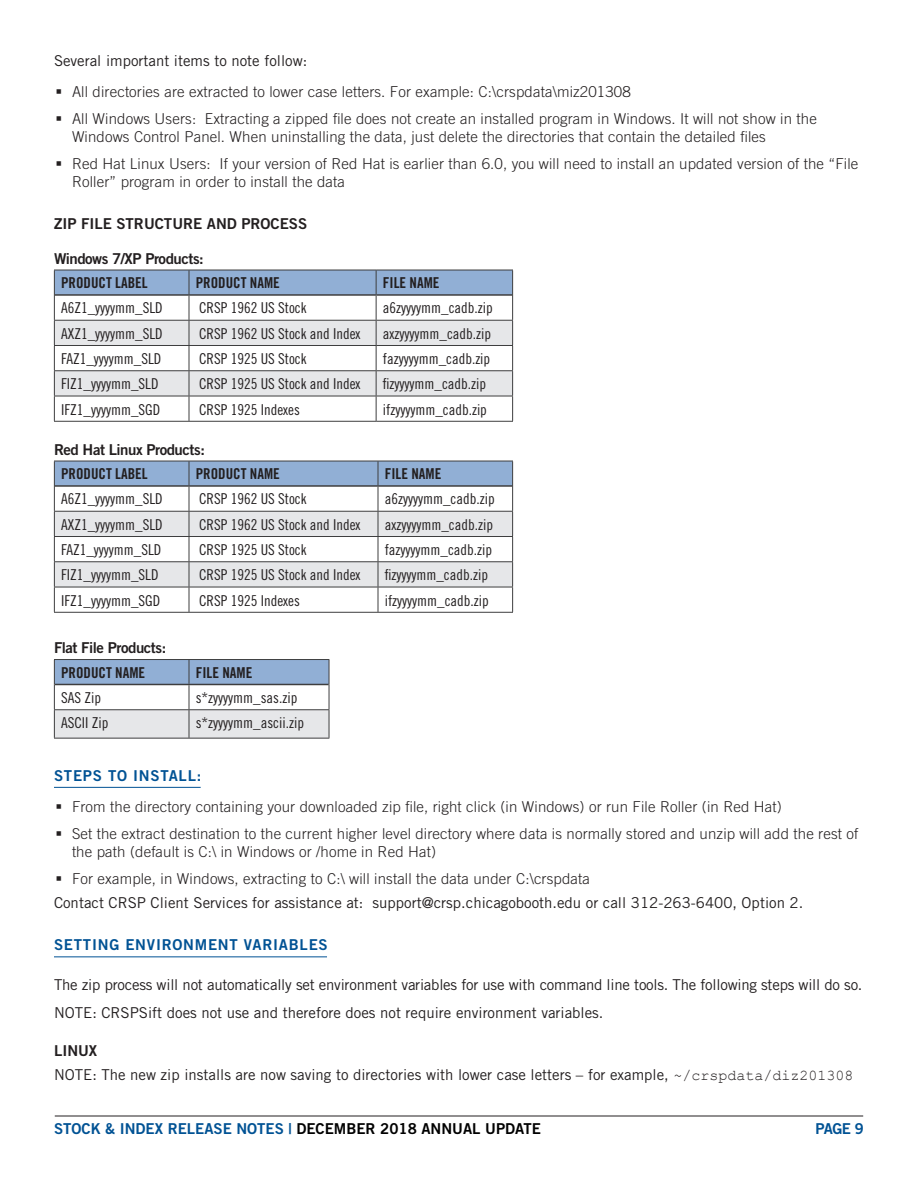
<style>
.page{position:relative;width:918px;height:1188px;background:#fff}
.page>*{position:absolute;margin:0;border:0;box-sizing:border-box;transform-origin:0 0}
.t1{font:300 15px/18px "Trade Gothic";letter-spacing:.01em;color:#231f20}
.Table_Content{font:15px "Trade Gothic Cond Eighteen";color:#231f20}
.t2{font:15px "Trade Gothic";color:#231f20}
.Table_Header{font:15px "Trade Gothic Bold Cond Twenty";color:#231f20}
.Table_Title{font:15px "Trade Gothic Bold Two";letter-spacing:-.03em;color:#231f20}
.Heading_2{font:15px "Trade Gothic Bold Two";color:#005294}
.Heading_2-2{font:15px "Trade Gothic Bold Two";letter-spacing:.05em;color:#005294}
.Heading_3{font:15px "Trade Gothic Bold Two";color:#231f20}
.t3{font:15px "Trade Gothic Bold Two";color:#000}
.s1{font-family:"Courier New"}
.s2{color:#000}
</style>
<div class="page">
<hr style="left:55px;top:1116px;width:808px;height:1px;background:#231f20">
<hr style="left:54px;top:787px;width:147px;height:1px;background:#005294">
<hr style="left:54px;top:956px;width:273px;height:1px;background:#005294">
<svg style="left:54px;top:270px;width:459px;height:151px"></svg>
<hr style="left:54px;top:421px;width:135px;height:1px;background:#3e3e3f">
<hr style="left:189px;top:421px;width:187px;height:1px;background:#3e3e3f">
<hr style="left:376px;top:421px;width:137px;height:1px;background:#3e3e3f">
<hr style="left:55px;top:294px;width:134px;height:2px;background:#3e3e3f">
<hr style="left:189px;top:294px;width:187px;height:2px;background:#3e3e3f">
<hr style="left:376px;top:294px;width:136px;height:2px;background:#3e3e3f">
<svg style="left:54px;top:461px;width:459px;height:151px"></svg>
<hr style="left:54px;top:612px;width:135px;height:1px;background:#3e3e3f">
<hr style="left:189px;top:612px;width:189px;height:1px;background:#3e3e3f">
<hr style="left:378px;top:612px;width:135px;height:1px;background:#3e3e3f">
<hr style="left:55px;top:485px;width:134px;height:2px;background:#3e3e3f">
<hr style="left:189px;top:485px;width:189px;height:2px;background:#3e3e3f">
<hr style="left:378px;top:485px;width:134px;height:2px;background:#3e3e3f">
<hr style="left:54px;top:659px;width:135px;height:1px;background:#3e3e3f">
<hr style="left:189px;top:659px;width:140px;height:1px;background:#3e3e3f">
<svg style="left:54px;top:660px;width:276px;height:78px"></svg>
<hr style="left:54px;top:738px;width:135px;height:1px;background:#3e3e3f">
<hr style="left:189px;top:738px;width:140px;height:1px;background:#3e3e3f">
<p class="t2" style="left:54px;top:51px;width:255px">Several important items to note follow:</p>
<p class="t1" style="left:72px;top:83px;width:560px">All directories are extracted to lower case letters. For example: C:\crspdata\miz201308</p>
<p class="t1" style="left:72px;top:110px;width:746px">All Windows Users: Extracting a zipped file does not create an installed program in Windows. It will not show in the<br>Windows Control Panel. When uninstalling the data, just delete the directories that contain the detailed files</p>
<p class="t1" style="left:72px;top:155px;width:788px">Red Hat Linux Users: If your version of Red Hat is earlier than 6.0, you will need to install an updated version of the “File<br>Roller” program in order to install the data</p>
<p class="Heading_3" style="left:54px;top:214px;width:255px">ZIP FILE STRUCTURE AND PROCESS</p>
<p class="Table_Title" style="left:54px;top:249px;width:151px">Windows 7/XP Products:</p>
<p class="Table_Header" style="left:61px;top:274px;width:88px">PRODUCT LABEL</p>
<p class="Table_Header" style="left:196px;top:274px;width:86px">PRODUCT NAME</p>
<p class="Table_Header" style="left:383px;top:274px;width:58px">FILE NAME</p>
<p class="Table_Content" style="left:61px;top:299px;width:103px">A6Z1_yyyymm_SLD</p>
<p class="Table_Content" style="left:199px;top:299px;width:109px">CRSP 1962 US Stock</p>
<p class="Table_Content" style="left:383px;top:299px;width:111px">a6zyyyymm_cadb.zip</p>
<p class="Table_Content" style="left:61px;top:324px;width:103px">AXZ1_yyyymm_SLD</p>
<p class="Table_Content" style="left:199px;top:324px;width:163px">CRSP 1962 US Stock and Index</p>
<p class="Table_Content" style="left:383px;top:324px;width:110px">axzyyyymm_cadb.zip</p>
<p class="Table_Content" style="left:61px;top:350px;width:102px">FAZ1_yyyymm_SLD</p>
<p class="Table_Content" style="left:199px;top:350px;width:109px">CRSP 1925 US Stock</p>
<p class="Table_Content" style="left:383px;top:350px;width:109px">fazyyyymm_cadb.zip</p>
<p class="Table_Content" style="left:61px;top:375px;width:99px">FIZ1_yyyymm_SLD</p>
<p class="Table_Content" style="left:199px;top:375px;width:163px">CRSP 1925 US Stock and Index</p>
<p class="Table_Content" style="left:383px;top:375px;width:105px">fizyyyymm_cadb.zip</p>
<p class="Table_Content" style="left:61px;top:400px;width:101px">IFZ1_yyyymm_SGD</p>
<p class="Table_Content" style="left:199px;top:400px;width:102px">CRSP 1925 Indexes</p>
<p class="Table_Content" style="left:383px;top:400px;width:106px">ifzyyyymm_cadb.zip</p>
<p class="Table_Title" style="left:54px;top:440px;width:152px">Red Hat Linux Products:</p>
<p class="Table_Header" style="left:61px;top:465px;width:88px">PRODUCT LABEL</p>
<p class="Table_Header" style="left:196px;top:465px;width:86px">PRODUCT NAME</p>
<p class="Table_Header" style="left:385px;top:465px;width:58px">FILE NAME</p>
<p class="Table_Content" style="left:61px;top:490px;width:103px">A6Z1_yyyymm_SLD</p>
<p class="Table_Content" style="left:199px;top:490px;width:109px">CRSP 1962 US Stock</p>
<p class="Table_Content" style="left:385px;top:490px;width:111px">a6zyyyymm_cadb.zip</p>
<p class="Table_Content" style="left:61px;top:516px;width:103px">AXZ1_yyyymm_SLD</p>
<p class="Table_Content" style="left:199px;top:516px;width:163px">CRSP 1962 US Stock and Index</p>
<p class="Table_Content" style="left:385px;top:516px;width:110px">axzyyyymm_cadb.zip</p>
<p class="Table_Content" style="left:61px;top:541px;width:102px">FAZ1_yyyymm_SLD</p>
<p class="Table_Content" style="left:199px;top:541px;width:109px">CRSP 1925 US Stock</p>
<p class="Table_Content" style="left:385px;top:541px;width:109px">fazyyyymm_cadb.zip</p>
<p class="Table_Content" style="left:61px;top:566px;width:99px">FIZ1_yyyymm_SLD</p>
<p class="Table_Content" style="left:199px;top:566px;width:163px">CRSP 1925 US Stock and Index</p>
<p class="Table_Content" style="left:385px;top:566px;width:105px">fizyyyymm_cadb.zip</p>
<p class="Table_Content" style="left:61px;top:591px;width:101px">IFZ1_yyyymm_SGD</p>
<p class="Table_Content" style="left:199px;top:591px;width:102px">CRSP 1925 Indexes</p>
<p class="Table_Content" style="left:385px;top:591px;width:106px">ifzyyyymm_cadb.zip</p>
<p class="Table_Title" style="left:54px;top:639px;width:114px">Flat File Products:</p>
<p class="Table_Header" style="left:61px;top:663px;width:86px">PRODUCT NAME</p>
<p class="Table_Header" style="left:196px;top:663px;width:58px">FILE NAME</p>
<p class="Table_Content" style="left:61px;top:689px;width:41px">SAS Zip</p>
<p class="Table_Content" style="left:196px;top:689px;width:103px">s*zyyyymm_sas.zip</p>
<p class="Table_Content" style="left:61px;top:714px;width:49px">ASCII Zip</p>
<p class="Table_Content" style="left:196px;top:714px;width:110px">s*zyyyymm_ascii.zip</p>
<p class="Heading_2-2" style="left:54px;top:766px;width:149px">STEPS TO INSTALL:</p>
<p class="t1" style="left:72px;top:797px;width:711px">From the directory containing your downloaded zip file, right click (in Windows) or run File Roller (in Red Hat)</p>
<p class="t1" style="left:72px;top:824px;width:788px">Set the extract destination to the current higher level directory where data is normally stored and unzip will add the rest of the path (default is C:\ in Windows or /home in Red Hat)</p>
<p class="t1" style="left:72px;top:869px;width:520px">For example, in Windows, extracting to C:\ will install the data under C:\crspdata</p>
<p class="t2" style="left:54px;top:894px;width:751px">Contact CRSP Client Services for assistance at: support@crsp.chicagobooth.edu or call 312-263-6400, Option 2.</p>
<p class="Heading_2-2" style="left:54px;top:935px;width:275px">SETTING ENVIRONMENT VARIABLES</p>
<p class="t2" style="left:54px;top:975px;width:810px">The zip process will not automatically set environment variables for use with command line tools. The following steps will do so.</p>
<p class="t2" style="left:54px;top:1004px;width:551px">NOTE: CRSPSift does not use and therefore does not require environment variables.</p>
<p class="Heading_3" style="left:54px;top:1041px;width:45px">LINUX</p>
<p class="t2" style="left:54px;top:1065px;width:801px">NOTE: The new zip installs are now saving to directories with lower case letters – for example, <span class="s1">~/crspdata/diz201308</span></p>
<p class="Heading_2" style="left:54px;top:1119px;width:388px">STOCK &amp; INDEX RELEASE NOTES | <span class="s2">December 2018 Annual</span></p>
<p class="t3" style="left:485px;top:1119px;width:56px">UPDATE</p>
<p class="Heading_2" style="left:816px;top:1119px;width:50px">PAGE 9</p>
</div>
